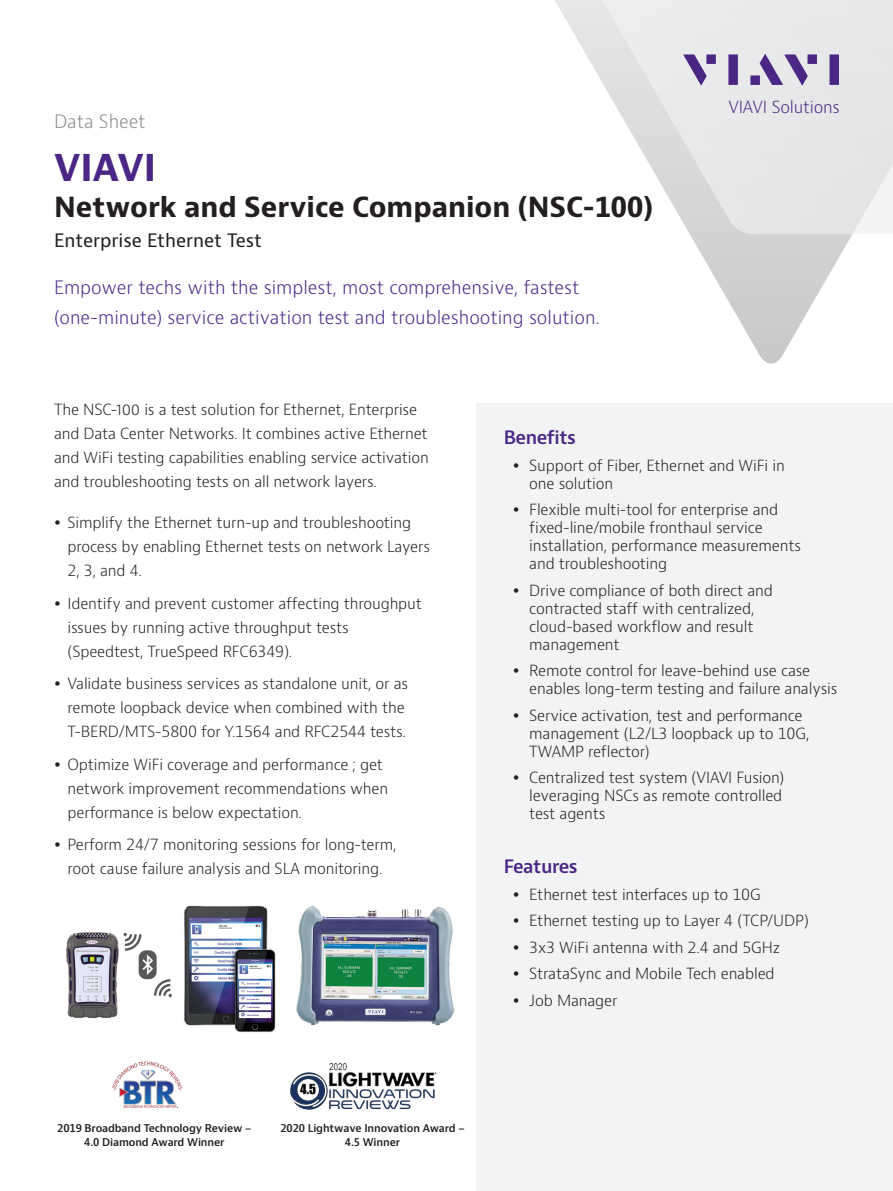
<style>
.page{position:relative;width:893px;height:1191px;background:#fff}
.page>*{position:absolute;margin:0;border:0;box-sizing:border-box;transform-origin:0 0}
.H1_Title_24{font:700 36px "Bernino Sans";color:#4a2785}
.H2_Product_18_24{font:700 27px "Bernino Sans";color:#231f20}
.P_Intro_12_20{font:300 18px/30px "Bernino Sans";color:#4a2785}
.H3_Product_Descripto{font:18px "Bernino Sans";color:#231f20}
.P_DocType{font:300 18px "Bernino Sans";color:#87898c}
.H2_Bullet_Heading_Pu{font:600 18px "Bernino Sans";letter-spacing:-.025em;color:#4a2785}
.Key_Features_Benefit{font:600 18px "Bernino Sans";letter-spacing:-.025em;color:#4a2785}
.t1{font:300 16.35px "Bernino Sans";letter-spacing:-.01em;color:#4a2785}
.P_10_16{font:300 15px/18px "Bernino Sans";letter-spacing:-.01em;color:#231f20}
.H2_Heading_Black_12{font:600 10.5px/14px "Bernino Sans";letter-spacing:-.01em;color:#231f20;text-align:center}
</style>
<div class="page">
<svg style="left:690px;top:234px;width:162px;height:130px"></svg>
<svg style="left:555px;top:0;width:338px;height:234px"></svg>
<svg style="left:683px;top:54px;width:24px;height:31px"></svg>
<div style="left:706px;top:54px;width:10px;height:10px;background:#4a2785"></div>
<div style="left:728px;top:54px;width:10px;height:31px;background:#4a2785"></div>
<div style="left:807px;top:54px;width:10px;height:10px;background:#4a2785"></div>
<div style="left:829px;top:54px;width:10px;height:31px;background:#4a2785"></div>
<svg style="left:760px;top:54px;width:48px;height:31px"></svg>
<div style="left:750px;top:75px;width:10px;height:10px;background:#4a2785"></div>
<img style="left:65px;top:932px;width:54px;height:87px">
<img style="left:123px;top:905px;width:332px;height:127px">
<div style="left:477px;top:403px;width:416px;height:788px;background:#f2f3f4"></div>
<img style="left:112px;top:1061px;width:71px;height:47px">
<img style="left:290px;top:1063px;width:147px;height:47px">
<p class="P_DocType" style="left:54px;top:110px;width:93px">Data Sheet</p>
<p class="H1_Title_24" style="left:54px;top:145px;width:104px">VIAVI</p>
<p class="H2_Product_18_24" style="left:54px;top:190px;width:601px">Network and Service Companion (NSC-100)</p>
<p class="H3_Product_Descripto" style="left:54px;top:229px;width:209px">Enterprise Ethernet Test</p>
<p class="P_Intro_12_20" style="left:54px;top:273px;width:547px">Empower techs with the simplest, most comprehensive, fastest (one-minute) service activation test and troubleshooting solution.</p>
<p class="t1" style="left:728px;top:96px;width:113px">VIAVI Solutions</p>
<p class="P_10_16" style="left:54px;top:398px;width:376px;line-height:24px">The NSC-100 is a test solution for Ethernet, Enterprise and Data Center Networks. It combines active Ethernet and WiFi testing capabilities enabling service activation and troubleshooting tests on all network layers.</p>
<p class="P_10_16" style="left:68px;top:511px;width:364px;line-height:24px">Simplify the Ethernet turn-up and troubleshooting process by enabling Ethernet tests on network Layers<br>2, 3, and 4.</p>
<p class="P_10_16" style="left:68px;top:591px;width:356px;line-height:24px">Identify and prevent customer affecting throughput issues by running active throughput tests (Speedtest, TrueSpeed RFC6349).</p>
<p class="P_10_16" style="left:68px;top:672px;width:342px;line-height:24px">Validate business services as standalone unit, or as remote loopback device when combined with the<br>T-BERD/MTS-5800 for Y.1564 and RFC2544 tests.</p>
<p class="P_10_16" style="left:68px;top:752px;width:322px;line-height:24px">Optimize WiFi coverage and performance ; get network improvement recommendations when performance is below expectation.</p>
<p class="P_10_16" style="left:68px;top:833px;width:330px;line-height:24px">Perform 24/7 monitoring sessions for long-term, root cause failure analysis and SLA monitoring.</p>
<p class="H2_Bullet_Heading_Pu" style="left:504px;top:426px;width:74px">Benefits</p>
<p class="P_10_16" style="left:529px;top:456px;width:257px">Support of Fiber, Ethernet and WiFi in one solution</p>
<p class="P_10_16" style="left:529px;top:501px;width:273px">Flexible multi-tool for enterprise and fixed-line/mobile fronthaul service installation, performance measurements and troubleshooting</p>
<p class="P_10_16" style="left:529px;top:581px;width:245px">Drive compliance of both direct and contracted staff with centralized, cloud-based workflow and result management</p>
<p class="P_10_16" style="left:529px;top:662px;width:310px">Remote control for leave-behind use case enables long-term testing and failure analysis</p>
<p class="P_10_16" style="left:529px;top:706px;width:282px">Service activation, test and performance management (L2/L3 loopback up to 10G,<br>TWAMP reflector)</p>
<p class="P_10_16" style="left:529px;top:769px;width:257px">Centralized test system (VIAVI Fusion) leveraging NSCs as remote controlled test agents</p>
<p class="Key_Features_Benefit" style="left:504px;top:855px;width:75px">Features</p>
<p class="P_10_16" style="left:529px;top:885px;width:233px">Ethernet test interfaces up to 10G</p>
<p class="P_10_16" style="left:529px;top:912px;width:281px">Ethernet testing up to Layer 4 (TCP/UDP)</p>
<p class="P_10_16" style="left:529px;top:938px;width:252px">3x3 WiFi antenna with 2.4 and 5GHz</p>
<p class="P_10_16" style="left:529px;top:965px;width:247px">StrataSync and Mobile Tech enabled</p>
<p class="P_10_16" style="left:529px;top:991px;width:90px">Job Manager</p>
<p class="H2_Heading_Black_12" style="left:57px;top:1121px;width:196px">2019 Broadband Technology Review -<br>4.0 Diamond Award Winner</p>
<p class="H2_Heading_Black_12" style="left:280px;top:1121px;width:186px">2020 Lightwave Innovation Award -<br>4.5 Winner</p>
</div>
